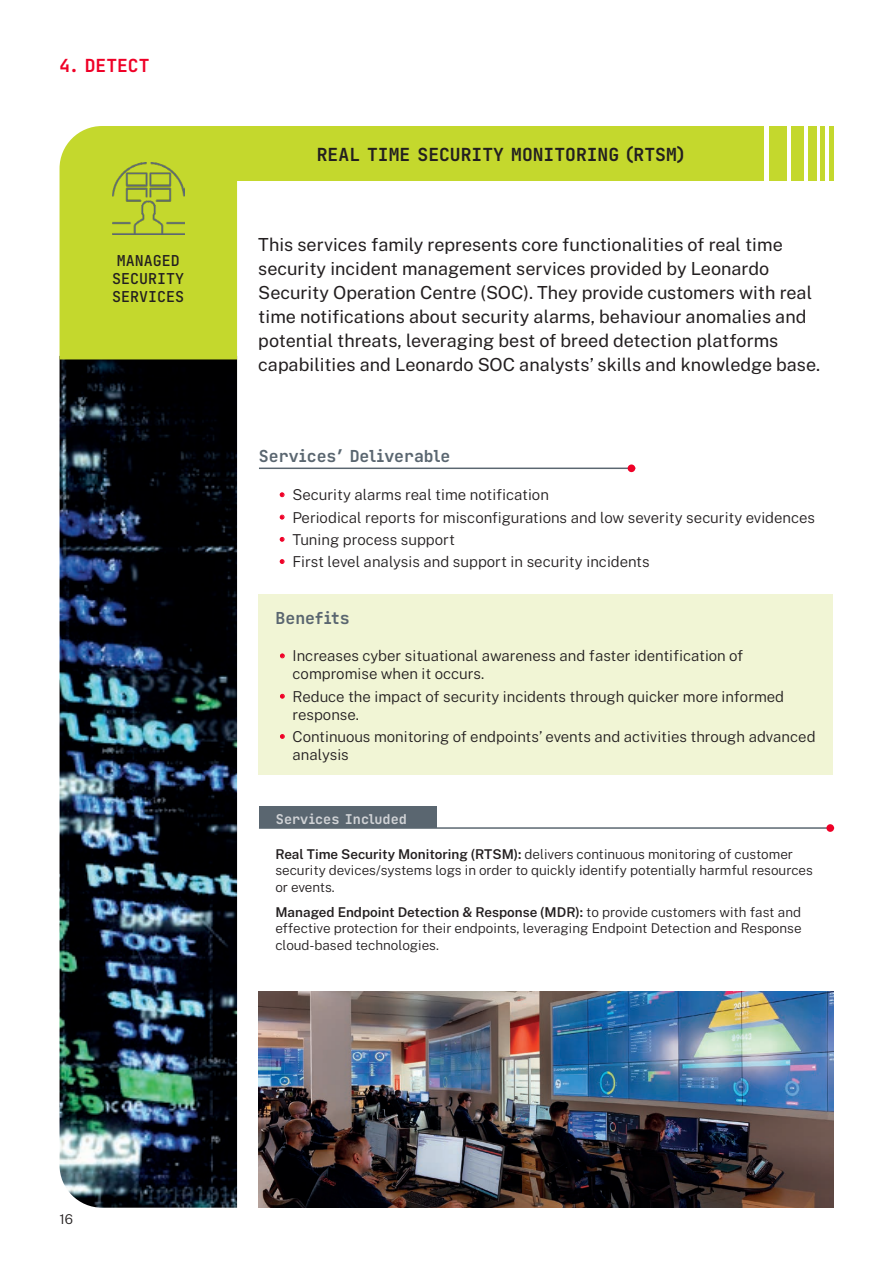
<style>
.page{position:relative;width:893px;height:1263px;background:#fff}
.page>*{position:absolute;margin:0;border:0;box-sizing:border-box;transform-origin:0 0}
.Testo_big_-_12_auto{font:18px/24px "Public Sans";color:#231f20}
.Titolo_Sezioni_-_12{font:18px "Tekne LDO Variable";color:#231f20}
.Titolo_1_-_12_auto{font:18px "Tekne LDO Variable";color:#ef0027}
.Titolo_Services_-_11{font:16.5px "Tekne LDO Variable";color:#5a6670}
.t1{font:300 15px/18px "Public Sans";color:#231f20}
.Title_4_-_9_12{font:15px/18px "Tekne LDO Variable";color:#231f20;text-align:center}
.Testo_ServInclude-9{font:300 13.5px/16.5px "Public Sans";color:#231f20}
.Titolo_Services_-_11-2{font:13.5px "Tekne LDO Variable";color:#d1d3d6}
.Testo_-_9_auto{font:300 13.5px "Public Sans";color:#231f20}
.s1{font-weight:700;color:#ef0027}
.s2{font-weight:600}
</style>
<div class="page">
<img style="left:60px;top:359px;width:177px;height:849px">
<div style="left:60px;top:126px;width:177px;height:233px;background:#c4d82d"></div>
<div style="left:237px;top:126px;width:527px;height:54px;background:#c4d82d"></div>
<div style="left:770px;top:126px;width:17px;height:54px;background:#c4d82d"></div>
<div style="left:791px;top:126px;width:13px;height:54px;background:#c4d82d"></div>
<div style="left:808px;top:126px;width:8px;height:54px;background:#c4d82d"></div>
<hr style="left:821px;top:126px;width:4px;height:54px;background:#c4d82d">
<hr style="left:829px;top:126px;width:4px;height:54px;background:#c4d82d">
<img style="left:112px;top:162px;width:72px;height:72px">
<div style="left:259px;top:594px;width:574px;height:180px;background:#f1f5d5"></div>
<hr style="left:259px;top:468px;width:376px;height:1px;background:#5a6670">
<div style="left:628px;top:464px;width:7px;height:8px;background:#ef0027;border-radius:50%"></div>
<div style="left:259px;top:807px;width:177px;height:21px;background:#5a6670"></div>
<hr style="left:259px;top:827px;width:575px;height:2px;background:#5a6670">
<div style="left:826px;top:824px;width:8px;height:8px;background:#ef0027;border-radius:50%"></div>
<img style="left:259px;top:991px;width:574px;height:217px">
<p class="Titolo_1_-_12_auto" style="left:60px;top:52px;width:91px">4. DETECT</p>
<p class="Title_4_-_9_12" style="left:112px;top:251px;width:73px">MANAGED<br>SECURITY<br>SERVICES</p>
<p class="Titolo_Sezioni_-_12" style="left:317px;top:141px;width:369px">REAL TIME SECURITY MONITORING (RTSM)</p>
<p class="Testo_big_-_12_auto" style="left:258px;top:231px;width:563px">This services family represents core functionalities of real time security incident management services provided by Leonardo Security Operation Centre (SOC). They provide customers with real time notifications about security alarms, behaviour anomalies and potential threats, leveraging best of breed detection platforms capabilities and Leonardo SOC analysts’ skills and knowledge base.</p>
<p class="Titolo_Services_-_11" style="left:259px;top:444px;width:193px">Services’ Deliverable</p>
<p class="t1" style="left:280px;top:485px;width:271px"><span class="s1">•</span> Security alarms real time notification</p>
<p class="t1" style="left:280px;top:507px;width:537px"><span class="s1">•</span> Periodical reports for misconfigurations and low severity security evidences</p>
<p class="t1" style="left:280px;top:529px;width:177px"><span class="s1">•</span> Tuning process support</p>
<p class="t1" style="left:280px;top:552px;width:372px"><span class="s1">•</span> First level analysis and support in security incidents</p>
<p class="Titolo_Services_-_11" style="left:276px;top:605px;width:76px">Benefits</p>
<p class="t1" style="left:293px;top:646px;width:452px;text-indent:-13px"><span class="s1">•</span> Increases cyber situational awareness and faster identification of compromise when it occurs.</p>
<p class="t1" style="left:293px;top:686px;width:493px;text-indent:-13px"><span class="s1">•</span> Reduce the impact of security incidents through quicker more informed response.</p>
<p class="t1" style="left:293px;top:727px;width:525px;text-indent:-13px"><span class="s1">•</span> Continuous monitoring of endpoints’ events and activities through advanced analysis</p>
<p class="Titolo_Services_-_11-2" style="left:276px;top:809px;width:132px">Services Included</p>
<p class="Testo_ServInclude-9" style="left:275px;top:845px;width:539px"><span class="s2">Real Time Security Monitoring (RTSM):</span> delivers continuous monitoring of customer security devices/systems logs in order to quickly identify potentially harmful resources or events.</p>
<p class="Testo_ServInclude-9" style="left:275px;top:903px;width:528px;text-align:justify"><span class="s2">Managed Endpoint Detection &amp; Response (MDR):</span> to provide customers with fast and effective protection for their endpoints, leveraging Endpoint Detection and Response cloud-based technologies.</p>
<p class="Testo_-_9_auto" style="left:60px;top:1209px;width:15px">16</p>
</div>
